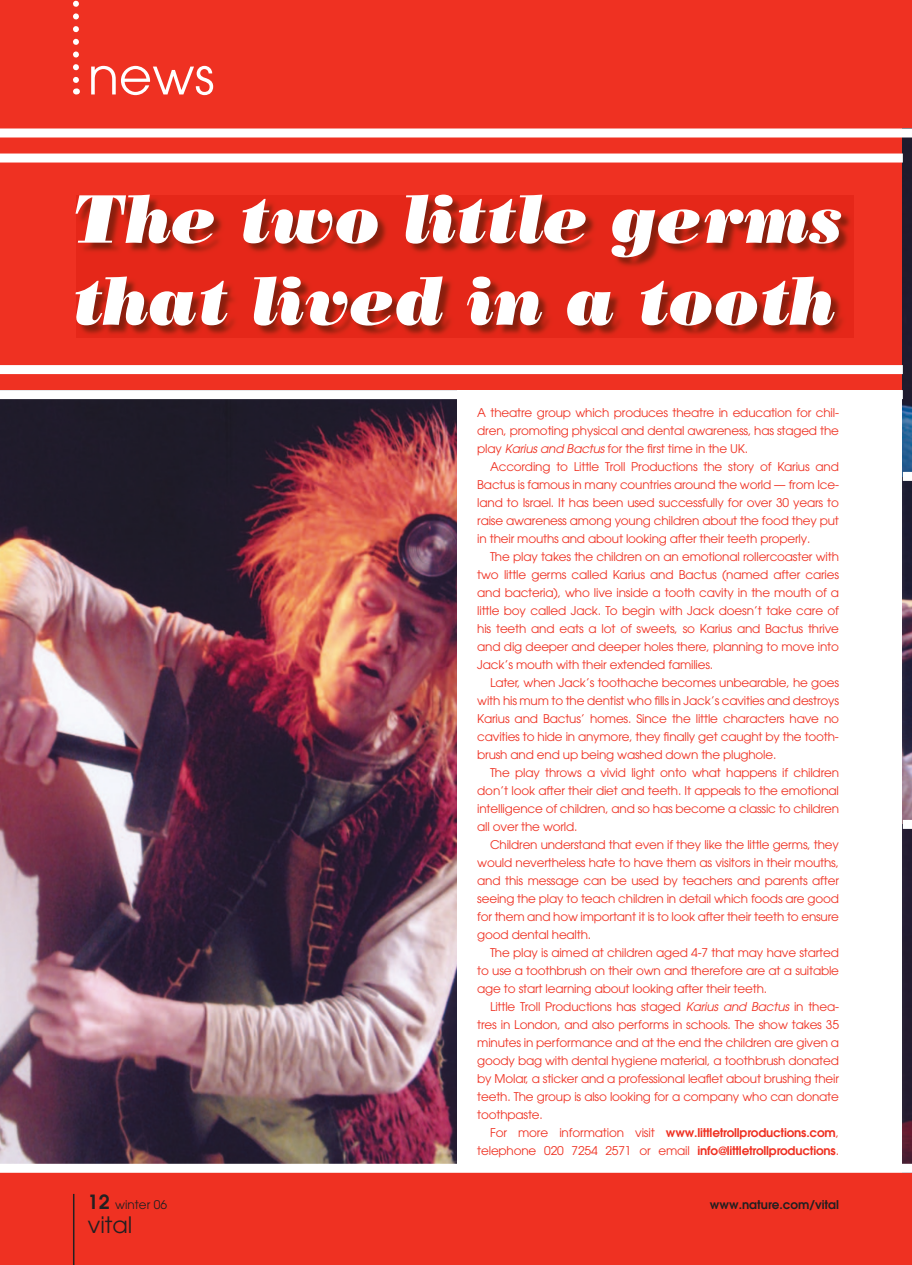
<style>
.page{position:relative;width:912px;height:1265px;background:#fff}
.page>*{position:absolute;margin:0;border:0;box-sizing:border-box;transform-origin:0 0}
.t1{font:italic 68.25px/81.9px "Bodoni Poster";color:#fff}
.t2{font:51px "Avant Garde";color:#fff}
.t3{font:22.5px "Avant Garde";color:#231f20}
.t4{font:12px "Avant Garde";letter-spacing:-.015em;color:#ef3122}
.t5{font:600 12px "Avant Garde";letter-spacing:-.015em;color:#ef3122}
.t6{font:600 12px "Avant Garde";color:#231f20}
.t7{font:12px "Avant Garde";color:#231f20}
.s1{font-style:italic}
.s2{font-weight:400}
.s3{font-weight:600}
.s4{font-weight:600;font-size:19.5px}
</style>
<div class="page">
<div style="left:0;top:0;width:911px;height:1265px;background:#ef3122"></div>
<div style="left:0;top:390px;width:902px;height:779px;background:#fff"></div>
<svg style="left:73px;top:4px;width:6px;height:90px"></svg>
<hr style="left:73px;top:1194px;width:1px;height:71px;background:#231f20">
<img style="left:77px;top:196px;width:775px;height:141px">
<img style="left:902px;top:481px;width:9px;height:339px">
<img style="left:0;top:399px;width:456px;height:764px">
<svg style="left:902px;top:137px;width:9px;height:335px;background:#222b44"></svg>
<svg style="left:902px;top:829px;width:9px;height:334px;background:#2a1d31"></svg>
<div style="left:0;top:1163px;width:911px;height:9px;background:#fff"></div>
<div style="left:902px;top:472px;width:9px;height:9px;background:#fff"></div>
<div style="left:902px;top:820px;width:9px;height:9px;background:#fff"></div>
<div style="left:0;top:128px;width:911px;height:9px;background:#fff"></div>
<div style="left:0;top:153px;width:902px;height:9px;background:#fff"></div>
<div style="left:0;top:365px;width:902px;height:9px;background:#fff"></div>
<p class="t2" style="left:88px;top:57px;width:128px">news</p>
<p class="t1" style="left:73px;top:185px;width:771px">The two little germs that lived in a tooth</p>
<p class="t4" style="left:477px;top:408px;width:363px">A theatre group which produces theatre in education for chil-</p>
<p class="t4" style="left:477px;top:426px;width:363px">dren, promoting physical and dental awareness, has staged the</p>
<p class="t4" style="left:477px;top:444px;width:272px">play <span class="s1">Karius and Bactus</span> for the first time in the UK.</p>
<p class="t4" style="left:490px;top:462px;width:350px">According to Little Troll Productions the story of Karius and</p>
<p class="t4" style="left:477px;top:480px;width:363px">Bactus is famous in many countries around the world — from Ice-</p>
<p class="t4" style="left:477px;top:498px;width:363px">land to Israel. It has been used successfully for over 30 years to</p>
<p class="t4" style="left:477px;top:516px;width:363px">raise awareness among young children about the food they put</p>
<p class="t4" style="left:477px;top:534px;width:334px">in their mouths and about looking after their teeth properly.</p>
<p class="t4" style="left:490px;top:552px;width:350px">The play takes the children on an emotional rollercoaster with</p>
<p class="t4" style="left:477px;top:570px;width:363px">two little germs called Karius and Bactus (named after caries</p>
<p class="t4" style="left:477px;top:588px;width:363px">and bacteria), who live inside a tooth cavity in the mouth of a</p>
<p class="t4" style="left:477px;top:606px;width:363px">little boy called Jack. To begin with Jack doesn’t take care of</p>
<p class="t4" style="left:477px;top:624px;width:363px">his teeth and eats a lot of sweets, so Karius and Bactus thrive</p>
<p class="t4" style="left:477px;top:642px;width:363px">and dig deeper and deeper holes there, planning to move into</p>
<p class="t4" style="left:477px;top:660px;width:237px">Jack’s mouth with their extended families.</p>
<p class="t4" style="left:490px;top:678px;width:350px">Later, when Jack’s toothache becomes unbearable, he goes</p>
<p class="t4" style="left:477px;top:696px;width:363px">with his mum to the dentist who fills in Jack’s cavities and destroys</p>
<p class="t4" style="left:477px;top:714px;width:363px">Karius and Bactus’ homes. Since the little characters have no</p>
<p class="t4" style="left:477px;top:732px;width:363px">cavities to hide in anymore, they finally get caught by the tooth-</p>
<p class="t4" style="left:477px;top:750px;width:300px">brush and end up being washed down the plughole.</p>
<p class="t4" style="left:490px;top:768px;width:350px">The play throws a vivid light onto what happens if children</p>
<p class="t4" style="left:477px;top:786px;width:363px">don’t look after their diet and teeth. It appeals to the emotional</p>
<p class="t4" style="left:477px;top:804px;width:363px">intelligence of children, and so has become a classic to children</p>
<p class="t4" style="left:477px;top:822px;width:102px">all over the world.</p>
<p class="t4" style="left:490px;top:840px;width:350px">Children understand that even if they like the little germs, they</p>
<p class="t4" style="left:477px;top:858px;width:363px">would nevertheless hate to have them as visitors in their mouths,</p>
<p class="t4" style="left:477px;top:876px;width:363px">and this message can be used by teachers and parents after</p>
<p class="t4" style="left:477px;top:894px;width:363px">seeing the play to teach children in detail which foods are good</p>
<p class="t4" style="left:477px;top:912px;width:363px">for them and how important it is to look after their teeth to ensure</p>
<p class="t4" style="left:477px;top:930px;width:115px">good dental health.</p>
<p class="t4" style="left:490px;top:948px;width:350px">The play is aimed at children aged 4-7 that may have started</p>
<p class="t4" style="left:477px;top:966px;width:363px">to use a toothbrush on their own and therefore are at a suitable</p>
<p class="t4" style="left:477px;top:984px;width:291px">age to start learning about looking after their teeth.</p>
<p class="t4" style="left:490px;top:1002px;width:350px">Little Troll Productions has staged <span class="s1">Karius and Bactus</span> in thea-</p>
<p class="t4" style="left:477px;top:1020px;width:363px">tres in London, and also performs in schools. The show takes 35</p>
<p class="t4" style="left:477px;top:1038px;width:363px">minutes in performance and at the end the children are given a</p>
<p class="t4" style="left:477px;top:1056px;width:363px">goody bag with dental hygiene material, a toothbrush donated</p>
<p class="t4" style="left:477px;top:1074px;width:363px">by Molar, a sticker and a professional leaflet about brushing their</p>
<p class="t4" style="left:477px;top:1092px;width:363px">teeth. The group is also looking for a company who can donate</p>
<p class="t4" style="left:477px;top:1110px;width:67px">toothpaste.</p>
<p class="t5" style="left:490px;top:1128px;width:350px"><span class="s2">For more information visit</span> www.littletrollproductions.com<span class="s2">,</span></p>
<p class="t4" style="left:477px;top:1146px;width:363px">telephone 020 7254 2571 or email <span class="s3">info@littletrollproductions</span>.</p>
<p class="t7" style="left:88px;top:1199px;width:81px"><span class="s4">12</span> winter 06</p>
<p class="t6" style="left:709px;top:1199px;width:131px">www.nature.com/vital</p>
<p class="t3" style="left:88px;top:1216px;width:46px">vital</p>
</div>
